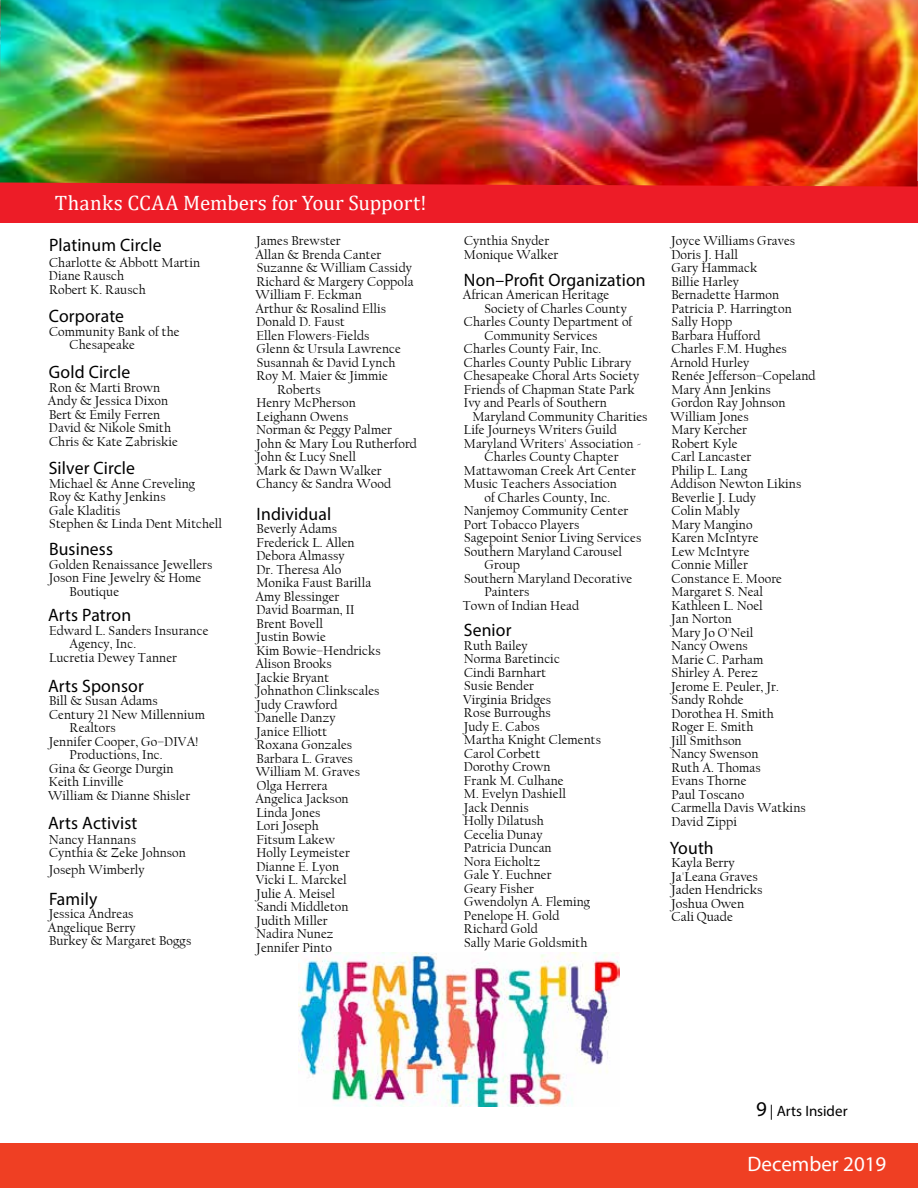
<style>
.page{position:relative;width:918px;height:1188px;background:#fff}
.page>*{position:absolute;margin:0;border:0;box-sizing:border-box;transform-origin:0 0}
.t1{font:21px "Cambria";color:#fff}
.t2{font:21px "Myriad Pro";color:#fff}
.t3{font:18px "Myriad Pro";letter-spacing:.01em;color:#000}
.t4{font:15px "Myriad Pro";color:#000}
.t5{font:13.5px/13.5px "Californian FB";letter-spacing:.01em;color:#000}
.s1{font-size:21px}
</style>
<div class="page">
<div style="left:0;top:1143px;width:918px;height:45px;background:#ef3f23"></div>
<div style="left:0;top:182px;width:918px;height:41px;background:#ed1c27"></div>
<img style="left:0;top:0;width:918px;height:187px">
<img style="left:299px;top:953px;width:320px;height:154px">
<h1 class="t1" style="left:55px;top:190px;width:373px">Thanks CCAA Members for Your Support!</h1>
<h2 class="t3" style="left:49px;top:234px;width:114px">Platinum Circle</h2>
<p class="t5" style="left:49px;top:256px;width:153px">Charlotte &amp; Abbott Martin<br>Diane Rausch<br>Robert K. Rausch</p>
<h2 class="t3" style="left:49px;top:305px;width:77px">Corporate</h2>
<p class="t5" style="left:70px;top:325px;width:111px;text-indent:-21px">Community Bank of the<br>Chesapeake</p>
<h2 class="t3" style="left:49px;top:361px;width:83px">Gold Circle</h2>
<p class="t5" style="left:48px;top:381px;width:131px">Ron &amp; Marti Brown<br>Andy &amp; Jessica Dixon<br>Bert &amp; Emily Ferren<br>David &amp; Nikole Smith<br>Chris &amp; Kate Zabriskie</p>
<h2 class="t3" style="left:49px;top:457px;width:88px">Silver Circle</h2>
<p class="t5" style="left:49px;top:477px;width:175px">Michael &amp; Anne Creveling<br>Roy &amp; Kathy Jenkins<br>Gale Kladitis<br>Stephen &amp; Linda Dent Mitchell</p>
<h2 class="t3" style="left:49px;top:538px;width:66px">Business</h2>
<p class="t5" style="left:49px;top:558px;width:165px">Golden Renaissance Jewellers</p>
<p class="t5" style="left:49px;top:571px;width:154px">Joson Fine Jewelry &amp; Home</p>
<p class="t5" style="left:70px;top:585px;width:51px">Boutique</p>
<h2 class="t3" style="left:48px;top:604px;width:85px">Arts Patron</h2>
<p class="t5" style="left:49px;top:624px;width:161px">Edward L. Sanders Insurance</p>
<p class="t5" style="left:70px;top:637px;width:68px">Agency, Inc.</p>
<p class="t5" style="left:49px;top:651px;width:129px">Lucretia Dewey Tanner</p>
<h2 class="t3" style="left:48px;top:675px;width:97px">Arts Sponsor</h2>
<p class="t5" style="left:49px;top:694px;width:110px">Bill &amp; Susan Adams</p>
<p class="t5" style="left:49px;top:708px;width:157px">Century 21 New Millennium</p>
<p class="t5" style="left:70px;top:721px;width:48px">Realtors</p>
<p class="t5" style="left:49px;top:735px;width:151px">Jennifer Cooper, Go–DIVA!</p>
<p class="t5" style="left:70px;top:748px;width:95px">Productions, Inc.</p>
<p class="t5" style="left:49px;top:762px;width:126px">Gina &amp; George Durgin</p>
<p class="t5" style="left:49px;top:775px;width:76px">Keith Linville</p>
<p class="t5" style="left:48px;top:789px;width:144px">William &amp; Dianne Shisler</p>
<h2 class="t3" style="left:48px;top:811px;width:91px">Arts Activist</h2>
<p class="t5" style="left:49px;top:833px;width:139px">Nancy Hannans<br>Cynthia &amp; Zeke Johnson</p>
<p class="t5" style="left:49px;top:863px;width:98px">Joseph Wimberly</p>
<h2 class="t3" style="left:49px;top:887px;width:50px">Family</h2>
<p class="t5" style="left:48px;top:907px;width:145px">Jessica Andreas<br>Angelique Berry<br>Burkey &amp; Margaret Boggs</p>
<p class="t5" style="left:256px;top:234px;width:86px">James Brewster</p>
<p class="t5" style="left:255px;top:248px;width:127px">Allan &amp; Brenda Canter</p>
<p class="t5" style="left:257px;top:261px;width:157px">Suzanne &amp; William Cassidy</p>
<p class="t5" style="left:256px;top:275px;width:159px">Richard &amp; Margery Coppola</p>
<p class="t5" style="left:256px;top:288px;width:108px">William F. Eckman</p>
<p class="t5" style="left:255px;top:302px;width:132px">Arthur &amp; Rosalind Ellis</p>
<p class="t5" style="left:256px;top:315px;width:90px">Donald D. Faust</p>
<p class="t5" style="left:257px;top:329px;width:115px">Ellen Flowers-Fields</p>
<p class="t5" style="left:257px;top:342px;width:146px">Glenn &amp; Ursula Lawrence</p>
<p class="t5" style="left:257px;top:356px;width:140px">Susannah &amp; David Lynch</p>
<p class="t5" style="left:256px;top:369px;width:133px">Roy M. Maier &amp; Jimmie</p>
<p class="t5" style="left:277px;top:383px;width:45px">Roberts</p>
<p class="t5" style="left:256px;top:396px;width:101px">Henry McPherson</p>
<p class="t5" style="left:257px;top:410px;width:93px">Leighann Owens</p>
<p class="t5" style="left:256px;top:423px;width:137px">Norman &amp; Peggy Palmer</p>
<p class="t5" style="left:256px;top:437px;width:162px">John &amp; Mary Lou Rutherford</p>
<p class="t5" style="left:256px;top:450px;width:101px">John &amp; Lucy Snell</p>
<p class="t5" style="left:256px;top:464px;width:127px">Mark &amp; Dawn Walker</p>
<p class="t5" style="left:257px;top:477px;width:136px">Chancy &amp; Sandra Wood</p>
<h2 class="t3" style="left:257px;top:503px;width:76px">Individual</h2>
<p class="t5" style="left:255px;top:522px;width:127px">Beverly Adams<br>Frederick L. Allen<br>Debora Almassy<br>Dr. Theresa Alo<br>Monika Faust Barilla<br>Amy Blessinger<br>David Boarman, II<br>Brent Bovell<br>Justin Bowie<br>Kim Bowie–Hendricks<br>Alison Brooks<br>Jackie Bryant<br>Johnathon Clinkscales<br>Judy Crawford<br>Danelle Danzy<br>Janice Elliott<br>Roxana Gonzales<br>Barbara L. Graves<br>William M. Graves<br>Olga Herrera<br>Angelica Jackson<br>Linda Jones<br>Lori Joseph<br>Fitsum Lakew<br>Holly Leymeister<br>Dianne E. Lyon<br>Vicki L. Marckel<br>Julie A. Meisel<br>Sandi Middleton<br>Judith Miller<br>Nadira Nunez<br>Jennifer Pinto</p>
<p class="t5" style="left:464px;top:234px;width:96px">Cynthia Snyder<br>Monique Walker</p>
<h2 class="t3" style="left:464px;top:269px;width:183px">Non–Profit Organization</h2>
<p class="t5" style="left:463px;top:288px;width:148px">African American Heritage</p>
<p class="t5" style="left:485px;top:302px;width:144px">Society of Charles County</p>
<p class="t5" style="left:464px;top:315px;width:170px">Charles County Department of</p>
<p class="t5" style="left:485px;top:329px;width:114px">Community Services</p>
<p class="t5" style="left:464px;top:342px;width:139px">Charles County Fair, Inc.</p>
<p class="t5" style="left:464px;top:356px;width:169px">Charles County Public Library</p>
<p class="t5" style="left:464px;top:369px;width:177px">Chesapeake Choral Arts Society</p>
<p class="t5" style="left:464px;top:383px;width:172px">Friends of Chapman State Park</p>
<p class="t5" style="left:464px;top:396px;width:144px">Ivy and Pearls of Southern</p>
<p class="t5" style="left:472px;top:410px;width:177px">Maryland Community Charities</p>
<p class="t5" style="left:464px;top:423px;width:154px">Life Journeys Writers Guild</p>
<p class="t5" style="left:464px;top:437px;width:179px">Maryland Writers' Association -</p>
<p class="t5" style="left:485px;top:450px;width:136px">Charles County Chapter</p>
<p class="t5" style="left:464px;top:464px;width:173px">Mattawoman Creek Art Center</p>
<p class="t5" style="left:464px;top:477px;width:155px">Music Teachers Association</p>
<p class="t5" style="left:484px;top:491px;width:127px">of Charles County, Inc.</p>
<p class="t5" style="left:464px;top:504px;width:166px">Nanjemoy Community Center</p>
<p class="t5" style="left:464px;top:518px;width:117px">Port Tobacco Players</p>
<p class="t5" style="left:464px;top:531px;width:179px">Sagepoint Senior Living Services</p>
<p class="t5" style="left:464px;top:545px;width:159px">Southern Maryland Carousel</p>
<p class="t5" style="left:484px;top:558px;width:37px">Group</p>
<p class="t5" style="left:464px;top:572px;width:170px">Southern Maryland Decorative</p>
<p class="t5" style="left:484px;top:585px;width:46px">Painters</p>
<p class="t5" style="left:463px;top:599px;width:118px">Town of Indian Head</p>
<h2 class="t3" style="left:464px;top:619px;width:49px">Senior</h2>
<p class="t5" style="left:463px;top:639px;width:139px">Ruth Bailey<br>Norma Baretincic<br>Cindi Barnhart<br>Susie Bender<br>Virginia Bridges<br>Rose Burroughs<br>Judy E. Cabos<br>Martha Knight Clements<br>Carol Corbett<br>Dorothy Crown<br>Frank M. Culhane<br>M. Evelyn Dashiell<br>Jack Dennis<br>Holly Dilatush<br>Cecelia Dunay<br>Patricia Duncan<br>Nora Eicholtz<br>Gale Y. Euchner<br>Geary Fisher<br>Gwendolyn A. Fleming<br>Penelope H. Gold<br>Richard Gold<br>Sally Marie Goldsmith</p>
<p class="t5" style="left:670px;top:234px;width:147px">Joyce Williams Graves<br>Doris J. Hall<br>Gary Hammack<br>Billie Harley<br>Bernadette Harmon<br>Patricia P. Harrington<br>Sally Hopp<br>Barbara Hufford<br>Charles F.M. Hughes<br>Arnold Hurley<br>Renée Jefferson–Copeland<br>Mary Ann Jenkins<br>Gordon Ray Johnson<br>William Jones<br>Mary Kercher<br>Robert Kyle<br>Carl Lancaster<br>Philip L. Lang<br>Addison Newton Likins<br>Beverlie J. Ludy<br>Colin Mably<br>Mary Mangino<br>Karen McIntyre<br>Lew McIntyre<br>Connie Miller<br>Constance E. Moore<br>Margaret S. Neal<br>Kathleen L. Noel<br>Jan Norton<br>Mary Jo O'Neil<br>Nancy Owens<br>Marie C. Parham<br>Shirley A. Perez<br>Jerome E. Peuler, Jr.<br>Sandy Rohde<br>Dorothea H. Smith<br>Roger E. Smith<br>Jill Smithson<br>Nancy Swenson<br>Ruth A. Thomas<br>Evans Thorne<br>Paul Toscano<br>Carmella Davis Watkins<br>David Zippi</p>
<h2 class="t3" style="left:670px;top:837px;width:45px">Youth</h2>
<p class="t5" style="left:671px;top:856px;width:93px">Kayla Berry<br>Ja'Leana Graves<br>Jaden Hendricks<br>Joshua Owen<br>Cali Quade</p>
<p class="t4" style="left:756px;top:1102px;width:93px"><span class="s1">9</span> | Arts Insider</p>
<h1 class="t2" style="left:747px;top:1151px;width:140px">December 2019</h1>
</div>
